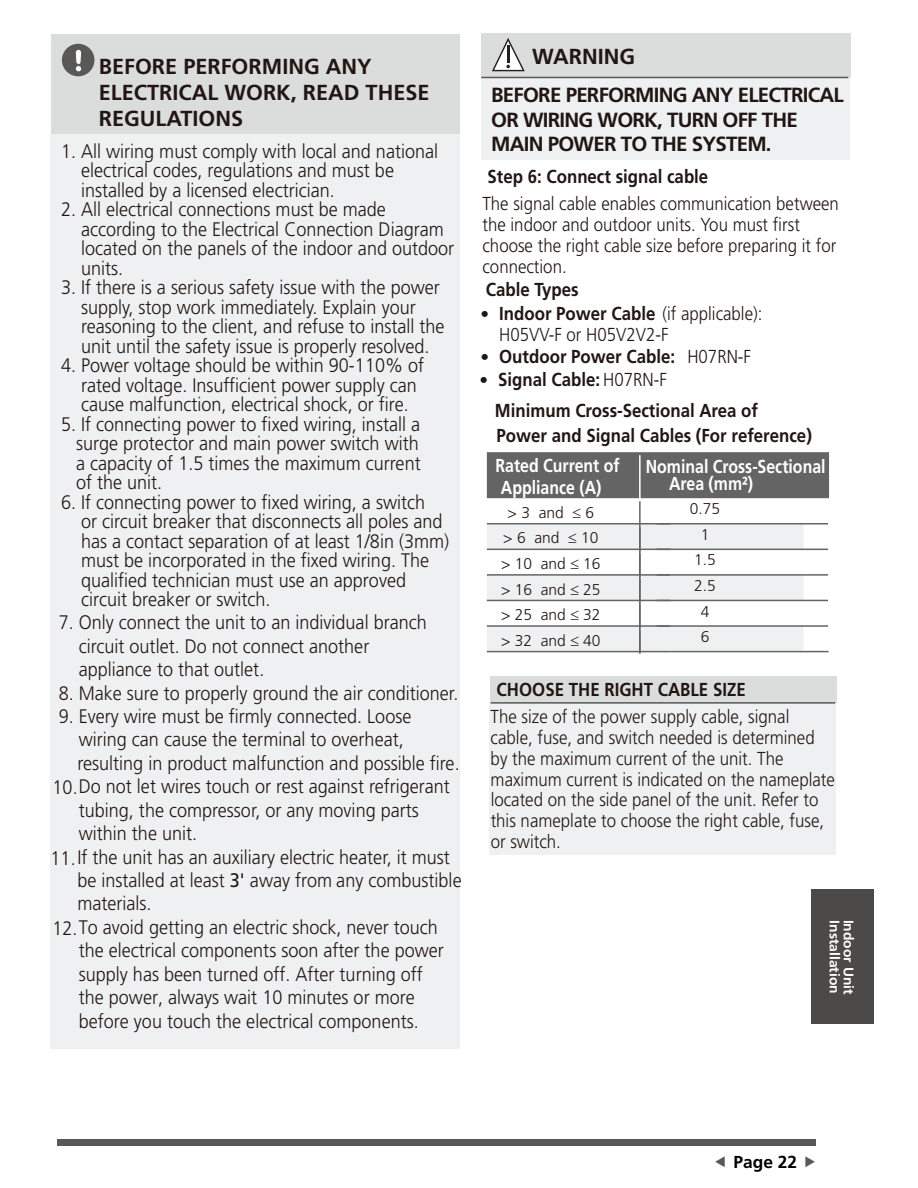
<style>
.page{position:relative;width:918px;height:1188px;background:#fff}
.page>*{position:absolute;margin:0;border:0;box-sizing:border-box;transform-origin:0 0}
.t1{font:700 21.75px/26.1px "Frutiger LT Std";color:#211613}
.t2{font:700 20.55px/24.6px "Frutiger LT Std";letter-spacing:-.035em;color:#211613}
.t3{font:300 19.65px/19.5px "Frutiger";color:#211613;scale:.92 1}
.t4{font:300 18.75px/20.9px "Frutiger";color:#211613;scale:.9 1}
.t5{font:700 18.75px/31px "Frutiger LT Std";color:#211613;scale:.9 1}
.t6{font:700 18.75px/21.8px "Frutiger LT Std";color:#fff;scale:.85 1}
.t7{font:700 17.4px "Frutiger LT Std";color:#000}
.t8{font:300 15.6px "Frutiger";color:#211613}
.t9{font:700 13.8px "Frutiger LT Std";color:#fff}
.s1{font-family:"Frutiger LT Pro";font-weight:400}
.s2{font-family:"Frutiger LT Std";font-weight:700}
.s3{font-size:17.4px}
.s4{font-family:"Frutiger";font-weight:300;font-size:17.4px}
.s5{font-family:"Frutiger";font-weight:300}
</style>
<div class="page">
<div style="left:58px;top:1139px;width:758px;height:7px;background:#5a5757"></div>
<div style="left:811px;top:890px;width:62px;height:134px;background:#4c4949"></div>
<div style="left:51px;top:34px;width:409px;height:100px;background:#dbdddc"></div>
<div style="left:50px;top:134px;width:410px;height:915px;background:#eff0f1"></div>
<div style="left:62px;top:44px;width:32px;height:32px;background:#5a5757;border-radius:50%"></div>
<svg style="left:75px;top:49px;width:7px;height:22px"></svg>
<div style="left:481px;top:33px;width:370px;height:44px;background:#dbdddc"></div>
<div style="left:481px;top:77px;width:369px;height:83px;background:#eff0f1"></div>
<hr style="left:481px;top:77px;width:367px;height:1px;background:#5a5757">
<div style="left:487px;top:452px;width:342px;height:46px;background:#656464"></div>
<svg style="left:487px;top:525px;width:317px;height:126px"></svg>
<hr style="left:639px;top:501px;width:2px;height:152px;background:#656464">
<hr style="left:487px;top:523px;width:183px;height:2px;background:#656464">
<hr style="left:657px;top:523px;width:171px;height:2px;background:#656464">
<hr style="left:487px;top:549px;width:183px;height:1px;background:#656464">
<hr style="left:657px;top:549px;width:171px;height:1px;background:#656464">
<hr style="left:487px;top:574px;width:183px;height:2px;background:#656464">
<hr style="left:657px;top:574px;width:171px;height:2px;background:#656464">
<hr style="left:487px;top:600px;width:183px;height:1px;background:#656464">
<hr style="left:657px;top:600px;width:171px;height:1px;background:#656464">
<hr style="left:487px;top:625px;width:183px;height:2px;background:#656464">
<hr style="left:657px;top:625px;width:171px;height:2px;background:#656464">
<hr style="left:639px;top:630px;width:2px;height:24px;background:#656464">
<hr style="left:487px;top:651px;width:183px;height:1px;background:#656464">
<hr style="left:670px;top:651px;width:159px;height:1px;background:#656464">
<hr style="left:639px;top:455px;width:2px;height:46px;background:#fff">
<div style="left:490px;top:676px;width:347px;height:27px;background:#dbdddc"></div>
<div style="left:490px;top:703px;width:346px;height:152px;background:#eff0f1"></div>
<hr style="left:491px;top:702px;width:344px;height:2px;background:#5a5757">
<svg style="left:492px;top:38px;width:33px;height:33px"></svg>
<p class="t1" style="left:99px;top:54px;width:332px">BEFORE PERFORMING ANY<br>ELECTRICAL WORK, READ THESE<br>REGULATIONS</p>
<p class="t3" style="left:81px;top:141px;width:390px;text-indent:-20px">1. All wiring must comply with local and national electrical codes, regulations and must be installed by a licensed electrician.</p>
<p class="t3" style="left:81px;top:200px;width:407px;text-indent:-20px">2. All electrical connections must be made according to the Electrical Connection Diagram located on the panels of the indoor and outdoor units.</p>
<p class="t3" style="left:81px;top:278px;width:397px;text-indent:-20px">3. If there is a serious safety issue with the power supply, stop work immediately. Explain your reasoning to the client, and refuse to install the unit until the safety issue is properly resolved.</p>
<p class="t3" style="left:81px;top:356px;width:374px;text-indent:-20px">4. Power voltage should be within 90-110% of rated voltage. Insufficient power supply can cause malfunction, electrical shock, or fire.</p>
<p class="t3" style="left:76px;top:414px;width:376px;text-align:justify;text-indent:-15px">5. If connecting power to fixed wiring, install a surge protector and main power switch with a capacity of 1.5 times the maximum current of the unit.</p>
<p class="t3" style="left:81px;top:492px;width:402px;text-indent:-20px">6. If connecting power to fixed wiring, a switch<br>or circuit breaker that disconnects all poles and has a contact separation of at least 1/8in (3mm) must be incorporated in the fixed wiring. The qualified technician must use an approved circuit breaker or switch.</p>
<p class="t3" style="left:79px;top:611px;width:380px;line-height:23.5px;text-indent:-20px">7. Only connect the unit to an individual branch circuit outlet. Do not connect another appliance to that outlet.</p>
<p class="t3" style="left:59px;top:683px;width:436px">8. Make sure to properly ground the air conditioner.</p>
<p class="t3" style="left:59px;top:706px;width:385px">9. Every wire must be firmly connected. Loose</p>
<p class="t3" style="left:77px;top:728px;width:417px;line-height:23.4px">wiring can cause the terminal to overheat, resulting in product malfunction and possible fire.</p>
<p class="t3" style="left:79px;top:798px;width:371px;line-height:23.4px">tubing, the compressor, or any moving parts within the unit.</p>
<p class="t3" style="left:77px;top:868px;width:419px;line-height:23.4px">be installed at least <span class="s1">3'</span> away from any combustible materials.</p>
<p class="t3" style="left:79px;top:939px;width:398px;line-height:23.4px">the electrical components soon after the power supply has been turned off. After turning off the power, always wait 10 minutes or more before you touch the electrical components.</p>
<p class="t3" style="left:53px;top:777px;width:433px">10.Do not let wires touch or rest against refrigerant</p>
<p class="t3" style="left:51px;top:847px;width:435px">11.If the unit has an auxiliary electric heater, it must</p>
<p class="t3" style="left:52px;top:917px;width:421px">12.To avoid getting an electric shock, never touch</p>
<p class="t1" style="left:532px;top:43px;width:104px">WARNING</p>
<p class="t2" style="left:491px;top:83px;width:354px">BEFORE PERFORMING ANY ELECTRICAL<br>OR WIRING WORK, TURN OFF THE<br>MAIN POWER TO THE SYSTEM.</p>
<p class="t4" style="left:483px;top:164px;width:398px;line-height:26.7px"><span class="s2">Step 6: Connect signal cable<br></span>The signal cable enables communication between</p>
<p class="t4" style="left:483px;top:214px;width:395px">the indoor and outdoor units. You must first choose the right cable size before preparing it for connection.</p>
<p class="t5" style="left:486px;top:274px;width:104px">Cable Types</p>
<p class="t4" style="left:499px;top:303px;width:294px;text-indent:-19px"><span class="s3">•</span> <span class="s2">Indoor Power Cable</span> (if applicable):<br>H05VV-F or H05V2V2-F</p>
<p class="t5" style="left:481px;top:341px;width:302px"><span class="s4">•</span> Outdoor Power Cable: <span class="s5">H07RN-F</span></p>
<p class="t5" style="left:495px;top:364px;width:294px;text-indent:-15px"><span class="s4">•</span> Signal Cable: <span class="s5">H07RN-F<br></span>Minimum Cross-Sectional Area of</p>
<p class="t5" style="left:497px;top:420px;width:352px">Power and Signal Cables (For reference)</p>
<p class="t6" style="left:496px;top:455px;width:148px">Rated Current of<br>Appliance (A)</p>
<p class="t6" style="left:669px;top:458px;width:186px;line-height:17.2px;text-indent:-23px">Nominal Cross-Sectional<br>Area (mm²)</p>
<p class="t8" style="left:508px;top:504px;width:88px">&gt; 3 and ≤ 6</p>
<p class="t8" style="left:690px;top:500px;width:32px">0.75</p>
<p class="t8" style="left:503px;top:529px;width:97px">&gt; 6 and ≤ 10</p>
<p class="t8" style="left:701px;top:526px;width:10px">1</p>
<p class="t8" style="left:501px;top:555px;width:101px">&gt; 10 and ≤ 16</p>
<p class="t8" style="left:694px;top:551px;width:23px">1.5</p>
<p class="t8" style="left:501px;top:580px;width:101px">&gt; 16 and ≤ 25</p>
<p class="t8" style="left:694px;top:577px;width:23px">2.5</p>
<p class="t8" style="left:501px;top:606px;width:101px">&gt; 25 and ≤ 32</p>
<p class="t8" style="left:701px;top:602px;width:10px">4</p>
<p class="t8" style="left:501px;top:632px;width:101px">&gt; 32 and ≤ 40</p>
<p class="t8" style="left:701px;top:628px;width:10px">6</p>
<p class="t4" style="left:491px;top:676px;width:334px;line-height:27.3px;text-indent:6px"><span class="s2">CHOOSE THE RIGHT CABLE SIZE<br></span>The size of the power supply cable, signal</p>
<p class="t4" style="left:491px;top:727px;width:384px">cable, fuse, and switch needed is determined by the maximum current of the unit. The maximum current is indicated on the nameplate located on the side panel of the unit. Refer to this nameplate to choose the right cable, fuse, or switch.</p>
<p class="t9" style="left:843px;top:920px;width:75px;rotate:90deg">Installation</p>
<p class="t9" style="left:857px;top:920px;width:76px;rotate:90deg">Indoor Unit</p>
<p class="t7" style="left:734px;top:1151px;width:65px">Page 22</p>
</div>
